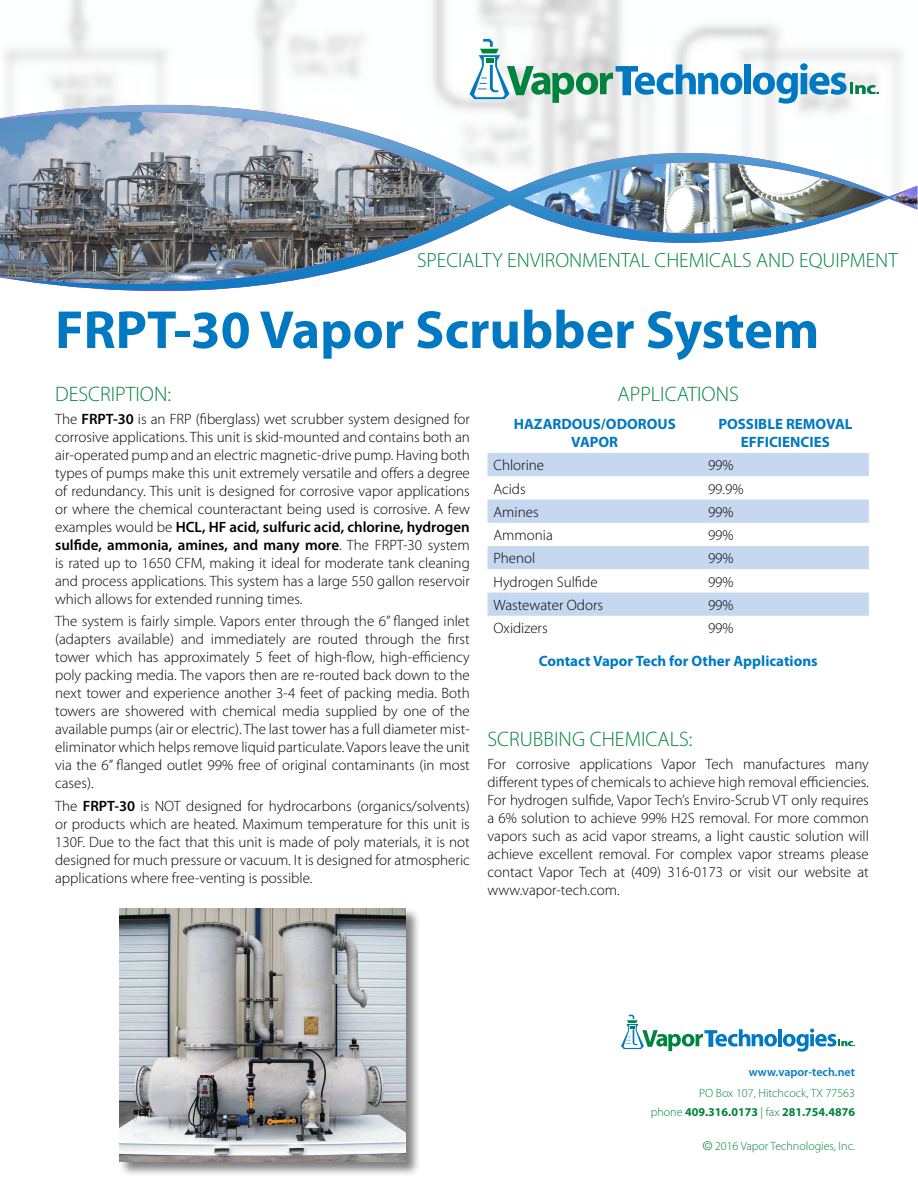
<style>
.page{position:relative;width:918px;height:1188px;background:#fff}
.page>*{position:absolute;margin:0;border:0;box-sizing:border-box;transform-origin:0 0}
.t1{font:700 54px "Myriad Pro";color:#0079c2}
.t2{font:300 21px "Myriad Pro";color:#00843d}
.t3{font:300 20.55px "Myriad Pro";color:#00843d}
.t4{font:300 15px/18px "Myriad Pro";color:#000;text-align:justify}
.t5{font:700 15px/18px "Myriad Pro";color:#0079c2;text-align:center}
.t6{font:300 12px "Myriad Pro";color:#00843d}
.t7{font:700 12px "Myriad Pro";color:#00843d}
.t8{font:600 12px "Myriad Pro";color:#0079c2}
.s1{font-weight:600}
.s2{font-weight:300}
.s3{font-family:"Helvetica LT Std"}
</style>
<div class="page">
<img style="left:654px;top:105px;width:264px;height:138px">
<img style="left:0;top:105px;width:654px;height:186px">
<svg style="left:470px;top:39px;width:272px;height:64px"></svg>
<div style="left:744px;top:64px;width:7px;height:30px;background:#0079c2"></div>
<svg style="left:753px;top:63px;width:126px;height:41px"></svg>
<svg style="left:621px;top:1015px;width:156px;height:36px"></svg>
<hr style="left:778px;top:1029px;width:4px;height:17px;background:#0079c2">
<svg style="left:783px;top:1029px;width:72px;height:23px"></svg>
<svg style="left:488px;top:453px;width:381px;height:163px;fill:#c6d8ef"></svg>
<div style="left:118px;top:907px;width:304px;height:271px;background:#000;opacity:.5"></div>
<img style="left:119px;top:908px;width:287px;height:254px">
<p class="t3" style="left:417px;top:248px;width:482px">SPECIALTY ENVIRONMENTAL CHEMICALS AND EQUIPMENT</p>
<p class="t1" style="left:55px;top:295px;width:766px">FRPT-30 Vapor Scrubber System</p>
<p class="t2" style="left:55px;top:382px;width:118px">DESCRIPTION:</p>
<p class="t4" style="left:55px;top:410px;width:416px">The <span class="s1">FRPT-30</span> is an FRP (fiberglass) wet scrubber system designed for corrosive applications. This unit is skid-mounted and contains both an air-operated pump and an electric magnetic-drive pump. Having both types of pumps make this unit extremely versatile and offers a degree of redundancy. This unit is designed for corrosive vapor applications or where the chemical counteractant being used is corrosive. A few examples would be <span class="s1">HCL, HF acid, sulfuric acid, chlorine, hydrogen sulfide, ammonia, amines, and many more</span>. The FRPT-30 system is rated up to 1650 CFM, making it ideal for moderate tank cleaning and process applications. This system has a large 550 gallon reservoir which allows for extended running times.</p>
<p class="t4" style="left:55px;top:612px;width:416px">The system is fairly simple. Vapors enter through the 6” flanged inlet (adapters available) and immediately are routed through the first tower which has approximately 5 feet of high-flow, high-efficiency poly packing media. The vapors then are re-routed back down to the next tower and experience another 3-4 feet of packing media. Both towers are showered with chemical media supplied by one of the available pumps (air or electric). The last tower has a full diameter mist&shy;eliminator which helps remove liquid particulate. Vapors leave the unit via the 6” flanged outlet 99% free of original contaminants (in most cases).</p>
<p class="t4" style="left:55px;top:797px;width:416px">The <span class="s1">FRPT-30</span> is NOT designed for hydrocarbons (organics/solvents) or products which are heated. Maximum temperature for this unit is 130F. Due to the fact that this unit is made of poly materials, it is not designed for much pressure or vacuum. It is designed for atmospheric applications where free-venting is possible.</p>
<p class="t2" style="left:618px;top:382px;width:123px">APPLICATIONS</p>
<p class="t5" style="left:514px;top:414px;width:164px">HAZARDOUS/ODOROUS</p>
<p class="t5" style="left:571px;top:432px;width:48px">VAPOR</p>
<p class="t5" style="left:718px;top:414px;width:136px">POSSIBLE REMOVAL<br>EFFICIENCIES</p>
<p class="t4" style="left:494px;top:456px;width:52px">Chlorine</p>
<p class="t4" style="left:708px;top:456px;width:27px">99%</p>
<p class="t4" style="left:494px;top:479px;width:34px">Acids</p>
<p class="t4" style="left:708px;top:479px;width:37px">99.9%</p>
<p class="t4" style="left:494px;top:503px;width:47px">Amines</p>
<p class="t4" style="left:708px;top:503px;width:27px">99%</p>
<p class="t4" style="left:494px;top:526px;width:61px">Ammonia</p>
<p class="t4" style="left:708px;top:526px;width:27px">99%</p>
<p class="t4" style="left:494px;top:549px;width:43px">Phenol</p>
<p class="t4" style="left:708px;top:549px;width:27px">99%</p>
<p class="t4" style="left:494px;top:572px;width:106px">Hydrogen Sulfide</p>
<p class="t4" style="left:708px;top:572px;width:27px">99%</p>
<p class="t4" style="left:494px;top:596px;width:111px">Wastewater Odors</p>
<p class="t4" style="left:708px;top:596px;width:27px">99%</p>
<p class="t4" style="left:494px;top:619px;width:56px">Oxidizers</p>
<p class="t4" style="left:708px;top:619px;width:27px">99%</p>
<p class="t5" style="left:539px;top:651px;width:280px">Contact Vapor Tech for Other Applications</p>
<p class="t2" style="left:488px;top:727px;width:207px">SCRUBBING CHEMICALS:</p>
<p class="t4" style="left:488px;top:755px;width:383px">For corrosive applications Vapor Tech manufactures many different types of chemicals to achieve high removal efficiencies.<br>For hydrogen sulfide, Vapor Tech’s Enviro-Scrub VT only requires a 6% solution to achieve 99% H2S removal. For more common vapors such as acid vapor streams, a light caustic solution will achieve excellent removal. For complex vapor streams please contact Vapor Tech at (409) 316-0173 or visit our website at www.vapor-tech.com.</p>
<p class="t8" style="left:749px;top:1064px;width:108px">www.vapor-tech.net</p>
<p class="t6" style="left:699px;top:1086px;width:157px">PO Box 107, Hitchcock, TX 77563</p>
<p class="t7" style="left:651px;top:1104px;width:206px"><span class="s2">phone</span> 409.316.0173 <span class="s2">| fax</span> 281.754.4876</p>
<p class="t6" style="left:703px;top:1139px;width:154px"><span class="s3">©</span> 2016 Vapor Technologies, Inc.</p>
</div>
